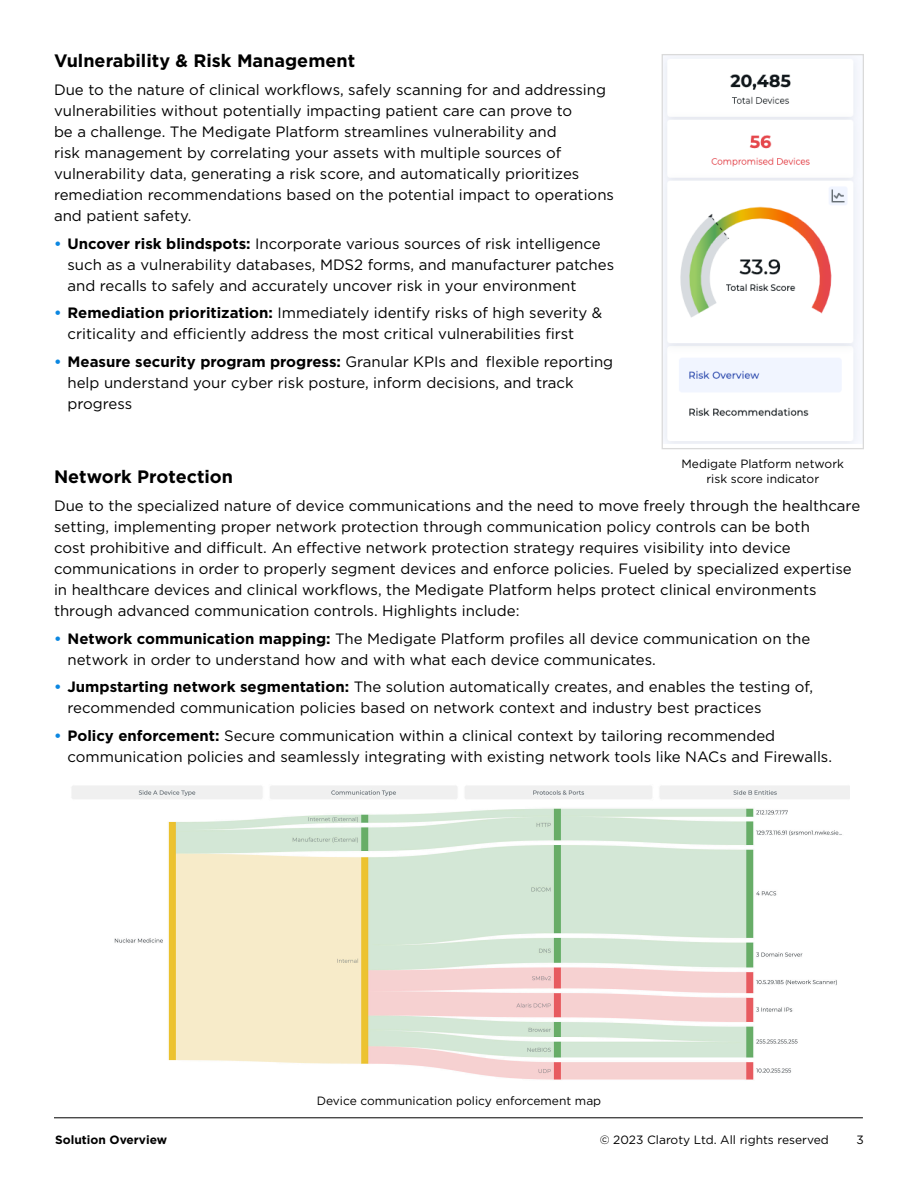
<style>
.page{position:relative;width:918px;height:1188px;background:#fff}
.page>*{position:absolute;margin:0;border:0;box-sizing:border-box;transform-origin:0 0}
.H3_Section_Title{font:700 18px "Gotham";color:#000}
.H3_Section_Title-2{font:15px/21px "Gotham";color:#000}
.Body_Copy{font:12px/15px "Gotham";color:#000;text-align:center}
.t1{font:700 12px "Gotham";color:#000}
.s1{font-weight:700;color:#0b87e1}
.s2{font-weight:700}
</style>
<div class="page">
<hr style="left:54px;top:1118px;width:809px;height:1px;background:#000">
<img style="left:72px;top:786px;width:777px;height:294px">
<img style="left:664px;top:56px;width:194px;height:388px">
<div style="left:662px;top:54px;width:202px;height:395px;border:1px solid #dadada"></div>
<p class="H3_Section_Title" style="left:54px;top:50px;width:303px">Vulnerability &amp; Risk Management</p>
<p class="H3_Section_Title-2" style="left:54px;top:79px;width:562px">Due to the nature of clinical workflows, safely scanning for and addressing vulnerabilities without potentially impacting patient care can prove to<br>be a challenge. The Medigate Platform streamlines vulnerability and<br>risk management by correlating your assets with multiple sources of vulnerability data, generating a risk score, and automatically prioritizes remediation recommendations based on the potential impact to operations and patient safety.</p>
<p class="H3_Section_Title-2" style="left:68px;top:233px;width:548px;text-indent:-14px"><span class="s1">•</span> <span class="s2">Uncover risk blindspots:</span> Incorporate various sources of risk intelligence such as a vulnerability databases, MDS2 forms, and manufacturer patches and recalls to safely and accurately uncover risk in your environment</p>
<p class="H3_Section_Title-2" style="left:68px;top:302px;width:536px;text-indent:-14px"><span class="s1">•</span> <span class="s2">Remediation prioritization:</span> Immediately identify risks of high severity &amp; criticality and efficiently address the most critical vulnerabilities first</p>
<p class="H3_Section_Title-2" style="left:68px;top:351px;width:547px;text-indent:-14px"><span class="s1">•</span> <span class="s2">Measure security program progress:</span> Granular KPIs and flexible reporting help understand your cyber risk posture, inform decisions, and track progress</p>
<p class="Body_Copy" style="left:682px;top:456px;width:164px">Medigate Platform network risk score indicator</p>
<p class="H3_Section_Title" style="left:54px;top:466px;width:181px">Network Protection</p>
<p class="H3_Section_Title-2" style="left:54px;top:495px;width:808px">Due to the specialized nature of device communications and the need to move freely through the healthcare setting, implementing proper network protection through communication policy controls can be both<br>cost prohibitive and difficult. An effective network protection strategy requires visibility into device communications in order to properly segment devices and enforce policies. Fueled by specialized expertise in healthcare devices and clinical workflows, the Medigate Platform helps protect clinical environments through advanced communication controls. Highlights include:</p>
<p class="H3_Section_Title-2" style="left:68px;top:627px;width:744px;text-indent:-14px"><span class="s1">•</span> <span class="s2">Network communication mapping:</span> The Medigate Platform profiles all device communication on the network in order to understand how and with what each device communicates.</p>
<p class="H3_Section_Title-2" style="left:68px;top:676px;width:747px;text-indent:-14px"><span class="s1">•</span> <span class="s2">Jumpstarting network segmentation:</span> The solution automatically creates, and enables the testing of, recommended communication policies based on network context and industry best practices</p>
<p class="H3_Section_Title-2" style="left:68px;top:725px;width:766px;text-indent:-14px"><span class="s1">•</span> <span class="s2">Policy enforcement:</span> Secure communication within a clinical context by tailoring recommended communication policies and seamlessly integrating with existing network tools like NACs and Firewalls.</p>
<p class="Body_Copy" style="left:317px;top:1093px;width:286px">Device communication policy enforcement map</p>
<p class="t1" style="left:55px;top:1132px;width:114px">Solution Overview</p>
<p class="Body_Copy" style="left:600px;top:1132px;width:231px">© 2023 Claroty Ltd. All rights reserved</p>
<p class="Body_Copy" style="left:857px;top:1132px;width:9px">3</p>
</div>
